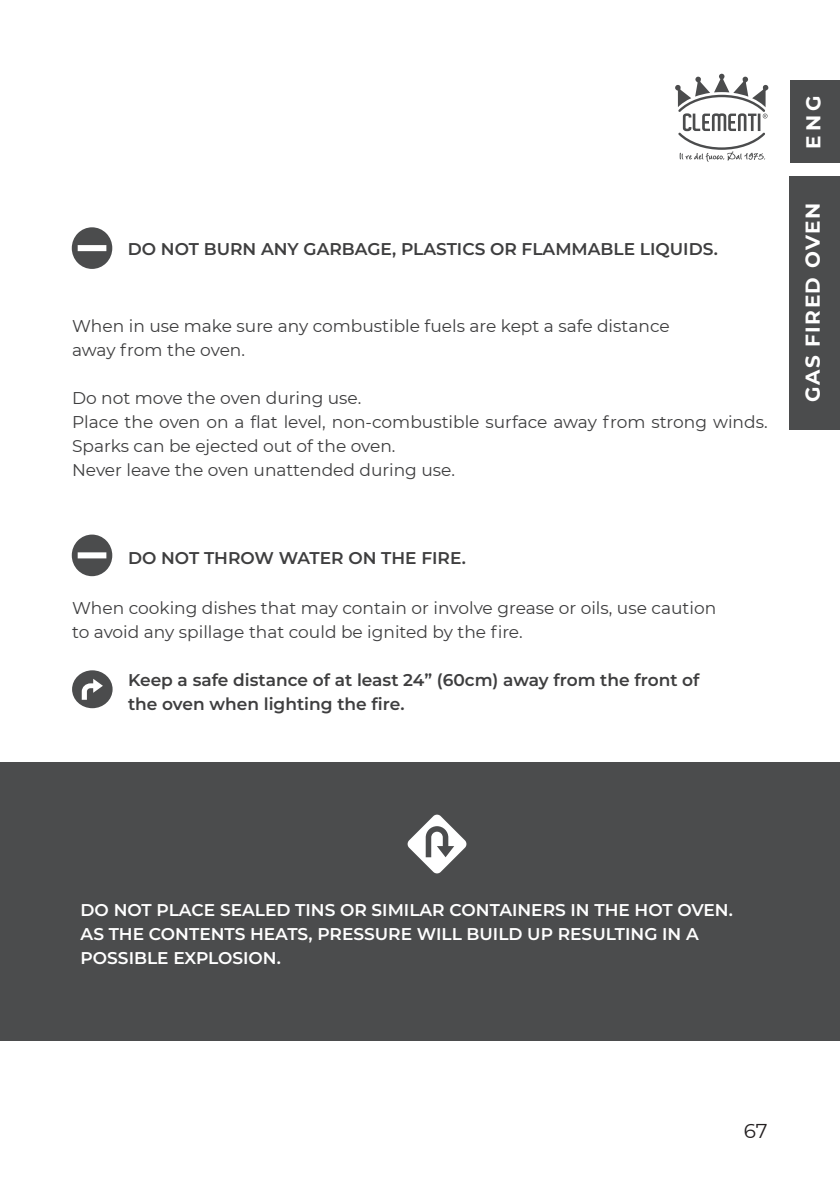
<style>
.page{position:relative;width:840px;height:1191px;background:#fff}
.page>*{position:absolute;margin:0;border:0;box-sizing:border-box;transform-origin:0 0}
.t1{font:700 20px "Montserrat";letter-spacing:.075em;color:#fff}
.t2{font:20px "Montserrat";color:#231f20}
.t3{font:17px/24px "Montserrat";color:#3e3e3f}
.t4{font:600 17px "Montserrat";color:#3e3e3f}
.t5{font:600 17px "Montserrat";color:#fff}
</style>
<div class="page">
<div style="left:789px;top:176px;width:50px;height:253px;background:#4b4c4d"></div>
<div style="left:0;top:762px;width:839px;height:278px;background:#4b4c4d"></div>
<div style="left:789px;top:81px;width:50px;height:82px;background:#4b4c4d"></div>
<svg style="left:72px;top:227px;width:40px;height:42px"></svg>
<svg style="left:72px;top:534px;width:40px;height:42px"></svg>
<svg style="left:72px;top:670px;width:40px;height:38px"></svg>
<svg style="left:407px;top:814px;width:59px;height:60px"></svg>
<svg style="left:675px;top:74px;width:93px;height:88px"></svg>
<p class="t4" style="left:128px;top:236px;width:591px">DO NOT BURN ANY GARBAGE, PLASTICS OR FLAMMABLE LIQUIDS.</p>
<p class="t3" style="left:72px;top:313px;width:599px">When in use make sure any combustible fuels are kept a safe distance</p>
<p class="t3" style="left:72px;top:337px;width:174px">away from the oven.</p>
<p class="t3" style="left:72px;top:385px;width:291px">Do not move the oven during use.</p>
<p class="t3" style="left:72px;top:409px;width:696px">Place the oven on a flat level, non-combustible surface away from strong winds.<br>Sparks can be ejected out of the oven.</p>
<p class="t3" style="left:72px;top:457px;width:384px">Never leave the oven unattended during use.</p>
<p class="t4" style="left:128px;top:545px;width:339px">DO NOT THROW WATER ON THE FIRE.</p>
<p class="t3" style="left:72px;top:595px;width:645px">When cooking dishes that may contain or involve grease or oils, use caution</p>
<p class="t3" style="left:72px;top:619px;width:452px">to avoid any spillage that could be ignited by the fire.</p>
<p class="t4" style="left:128px;top:668px;width:572px">Keep a safe distance of at least 24” (60cm) away from the front of</p>
<p class="t4" style="left:128px;top:692px;width:278px">the oven when lighting the fire.</p>
<p class="t1" style="left:798px;top:149px;width:55px;rotate:-90deg">ENG</p>
<p class="t1" style="left:797px;top:402px;width:200px;rotate:-90deg">GAS FIRED OVEN</p>
<p class="t5" style="left:81px;top:897px;width:653px">DO NOT PLACE SEALED TINS OR SIMILAR CONTAINERS IN THE HOT OVEN.</p>
<p class="t5" style="left:81px;top:921px;width:619px">AS THE CONTENTS HEATS, PRESSURE WILL BUILD UP RESULTING IN A</p>
<p class="t5" style="left:81px;top:945px;width:202px">POSSIBLE EXPLOSION.</p>
<p class="t2" style="left:743px;top:1117px;width:25px">67</p>
</div>
